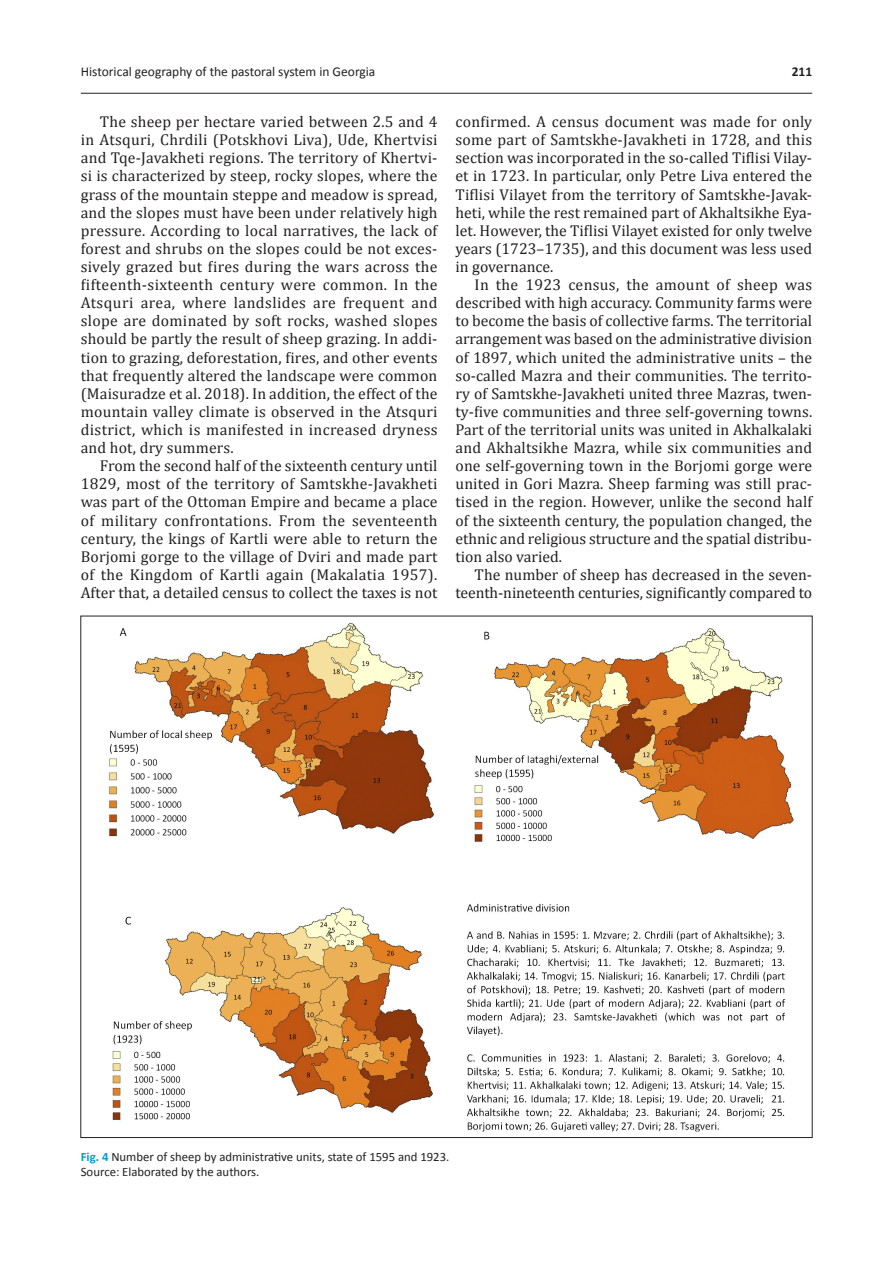
<style>
.page{position:relative;width:893px;height:1263px;background:#fff}
.page>*{position:absolute;margin:0;border:0;box-sizing:border-box;transform-origin:0 0}
.Základní_text{font:15.75px/18.1px "Cambria";color:#231f20;text-align:justify}
._00_Záhlaví_liché{font:13.5px "Calibri";color:#231f20}
._00_Záhlaví_liché-2{font:700 13.5px "Calibri";color:#231f20}
._11A_Název_obrázku{font:12.75px "Calibri";color:#231f20}
.s1{font-weight:700;color:#009ddc}
</style>
<div class="page">
<hr style="left:81px;top:93px;width:731px;height:1px;background:#231f20">
<img style="left:108px;top:622px;width:686px;height:510px">
<p class="_00_Záhlaví_liché" style="left:81px;top:62px;width:296px">Historical geography of the pastoral system in Georgia</p>
<p class="_00_Záhlaví_liché-2" style="left:792px;top:62px;width:22px">211</p>
<p class="Základní_text" style="left:81px;top:113px;width:358px;text-indent:19px">The sheep per hectare varied between 2.5 and 4 in Atsquri, Chrdili (Potskhovi Liva), Ude, Khertvisi and Tqe-Javakheti regions. The territory of Khertvi&shy;si is characterized by steep, rocky slopes, where the grass of the mountain steppe and meadow is spread, and the slopes must have been under relatively high pressure. According to local narratives, the lack of forest and shrubs on the slopes could be not exces&shy;sively grazed but fires during the wars across the fifteenth-sixteenth century were common. In the Atsquri area, where landslides are frequent and slope are dominated by soft rocks, washed slopes should be partly the result of sheep grazing. In addi&shy;tion to grazing, deforestation, fires, and other events that frequently altered the landscape were common (Maisuradze et al. 2018). In addition, the effect of the mountain valley climate is observed in the Atsquri district, which is manifested in increased dryness and hot, dry summers.</p>
<p class="Základní_text" style="left:81px;top:457px;width:358px;text-indent:19px">From the second half of the sixteenth century until 1829, most of the territory of Samtskhe-Javakheti was part of the Ottoman Empire and became a place of military confrontations. From the seventeenth century, the kings of Kartli were able to return the Borjomi gorge to the village of Dviri and made part of the Kingdom of Kartli again (Makalatia 1957).<br>After that, a detailed census to collect the taxes is not</p>
<p class="Základní_text" style="left:455px;top:113px;width:358px">confirmed. A census document was made for only some part of Samtskhe-Javakheti in 1728, and this section was incorporated in the so-called Tiflisi Vilay&shy;et in 1723. In particular, only Petre Liva entered the Tiflisi Vilayet from the territory of Samtskhe-Javak&shy;heti, while the rest remained part of Akhaltsikhe Eya&shy;let. However, the Tiflisi Vilayet existed for only twelve years (1723–1735), and this document was less used in governance.</p>
<p class="Základní_text" style="left:455px;top:276px;width:358px;text-indent:19px">In the 1923 census, the amount of sheep was described with high accuracy. Community farms were to become the basis of collective farms. The territorial arrangement was based on the administrative division of 1897, which united the administrative units – the so-called Mazra and their communities. The territo&shy;ry of Samtskhe-Javakheti united three Mazras, twen&shy;ty-five communities and three self-governing towns.<br>Part of the territorial units was united in Akhalkalaki and Akhaltsikhe Mazra, while six communities and one self-governing town in the Borjomi gorge were united in Gori Mazra. Sheep farming was still prac&shy;tised in the region. However, unlike the second half of the sixteenth century, the population changed, the ethnic and religious structure and the spatial distribu&shy;tion also varied.</p>
<p class="Základní_text" style="left:455px;top:565px;width:358px;text-align:right">The number of sheep has decreased in the seven&shy;teenth-nineteenth centuries, significantly compared to</p>
<p class="_11A_Název_obrázku" style="left:81px;top:1148px;width:370px"><span class="s1">Fig. 4</span> Number of sheep by administrative units, state of 1595 and 1923.</p>
<p class="_11A_Název_obrázku" style="left:81px;top:1163px;width:180px">Source: Elaborated by the authors.</p>
</div>
